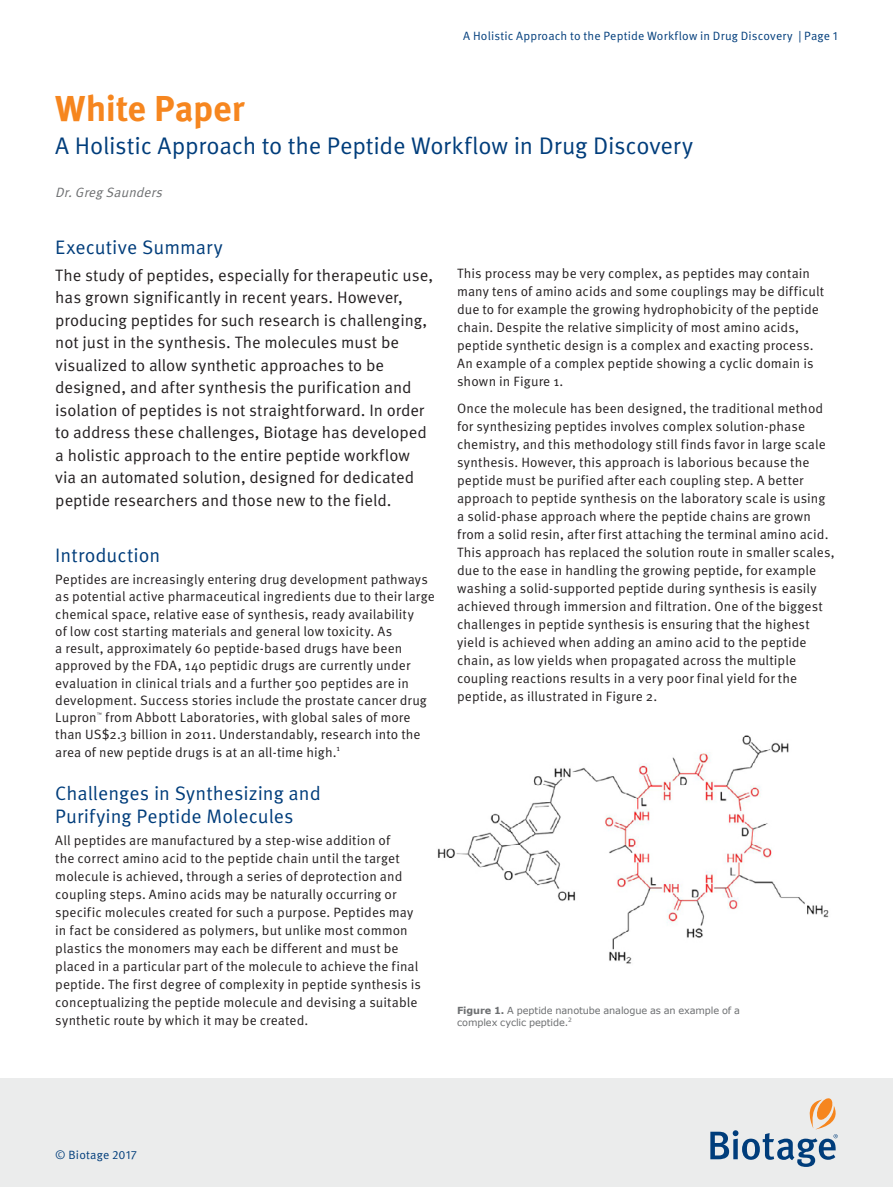
<style>
.page{position:relative;width:893px;height:1187px;background:#fff}
.page>*{position:absolute;margin:0;border:0;box-sizing:border-box;transform-origin:0 0}
.t1{font:700 36px "Meta OT";letter-spacing:-.01em;color:#f6861f}
.t2{font:24px "Meta OT Norm";letter-spacing:-.01em;color:#003d7b}
.t3{font:19.5px/22.5px "Meta OT Norm";color:#003d7b}
.t4{font:16.5px/22.5px "Meta OT Norm";letter-spacing:-.005em;color:#231f20}
.t5{font:13.5px/18px "Meta OT Norm";letter-spacing:.005em;color:#231f20}
.t6{font:italic 13.5px "Meta OT Norm";color:#6d6f71}
.t7{font:12px "Meta OT Norm";letter-spacing:.015em;color:#003d7b}
.t8{font:9.75px/12px "Verdana";letter-spacing:-.01em;color:#6d6f71}
.t9{font:4.8px "Meta OT Norm";color:#231f20}
.s1{font-weight:700}
</style>
<div class="page">
<div style="left:0;top:1078px;width:893px;height:108px;background:#ebecec"></div>
<svg style="left:710px;top:1098px;width:128px;height:68px"></svg>
<img style="left:437px;top:735px;width:392px;height:229px">
<p class="t7" style="left:463px;top:29px;width:376px">A Holistic Approach to the Peptide Workflow in Drug Discovery | Page 1</p>
<h1 class="t1" style="left:55px;top:87px;width:191px">White Paper</h1>
<h2 class="t2" style="left:55px;top:132px;width:639px">A Holistic Approach to the Peptide Workflow in Drug Discovery</h2>
<p class="t6" style="left:55px;top:184px;width:112px">Dr.GregSaunders</p>
<h3 class="t3" style="left:55px;top:236px;width:169px">Executive Summary</h3>
<p class="t4" style="left:55px;top:264px;width:380px">The study of peptides, especially for therapeutic use, has grown significantly in recent years. However, producing peptides for such research is challenging, not just in the synthesis. The molecules must be visualized to allow synthetic approaches to be designed, and after synthesis the purification and isolation of peptides is not straightforward. In order to address these challenges, Biotage has developed a holistic approach to the entire peptide workflow via an automated solution, designed for dedicated peptide researchers and those new to the field.</p>
<h3 class="t3" style="left:55px;top:545px;width:107px">Introduction</h3>
<p class="t5" style="left:55px;top:571px;width:381px;line-height:17.2px">Peptides are increasingly entering drug development pathways as potential active pharmaceutical ingredients due to their large chemical space, relative ease of synthesis, ready availability<br>of low cost starting materials and general low toxicity. As<br>a result, approximately 60 peptide-based drugs have been approved by the FDA, 140 peptidic drugs are currently under evaluation in clinical trials and a further 500 peptides are in development. Success stories include the prostate cancer drug Lupron</p>
<p class="t5" style="left:55px;top:709px;width:367px;line-height:17.2px;text-indent:50px">from Abbott Laboratories, with global sales of more than US$2.3 billion in 2011. Understandably, research into the area of new peptide drugs is at an all-time high.<sup>1</sup></p>
<h3 class="t3" style="left:55px;top:782px;width:267px">Challenges in Synthesizing and<br>Purifying Peptide Molecules</h3>
<p class="t5" style="left:55px;top:831px;width:367px">All peptides are manufactured by a step-wise addition of<br>the correct amino acid to the peptide chain until the target molecule is achieved, through a series of deprotection and coupling steps. Amino acids may be naturally occurring or specific molecules created for such a purpose. Peptides may in fact be considered as polymers, but unlike most common plastics the monomers may each be different and must be placed in a particular part of the molecule to achieve the final peptide. The first degree of complexity in peptide synthesis is conceptualizing the peptide molecule and devising a suitable synthetic route by which it may be created.</p>
<p class="t9" style="left:97px;top:711px;width:6px">™</p>
<p class="t5" style="left:457px;top:265px;width:369px">This process may be very complex, as peptides may contain many tens of amino acids and some couplings may be difficult due to for example the growing hydrophobicity of the peptide chain. Despite the relative simplicity of most amino acids, peptide synthetic design is a complex and exacting process.<br>An example of a complex peptide showing a cyclic domain is shown in Figure 1.</p>
<p class="t5" style="left:457px;top:399px;width:379px">Once the molecule has been designed, the traditional method for synthesizing peptides involves complex solution-phase chemistry, and this methodology still finds favor in large scale synthesis. However, this approach is laborious because the peptide must be purified after each coupling step. A better approach to peptide synthesis on the laboratory scale is using a solid-phase approach where the peptide chains are grown from a solid resin, after first attaching the terminal amino acid.<br>This approach has replaced the solution route in smaller scales, due to the ease in handling the growing peptide, for example washing a solid-supported peptide during synthesis is easily achieved through immersion and filtration. One of the biggest challenges in peptide synthesis is ensuring that the highest yield is achieved when adding an amino acid to the peptide chain, as low yields when propagated across the multiple coupling reactions results in a very poor final yield for the peptide, as illustrated in Figure 2.</p>
<p class="t8" style="left:457px;top:1003px;width:284px"><span class="s1">Figure 1.</span> A peptide nanotube analogue as an example of a complex cyclic peptide.<sup>2</sup></p>
<p class="t7" style="left:55px;top:1148px;width:83px">© Biotage 2017</p>
</div>
